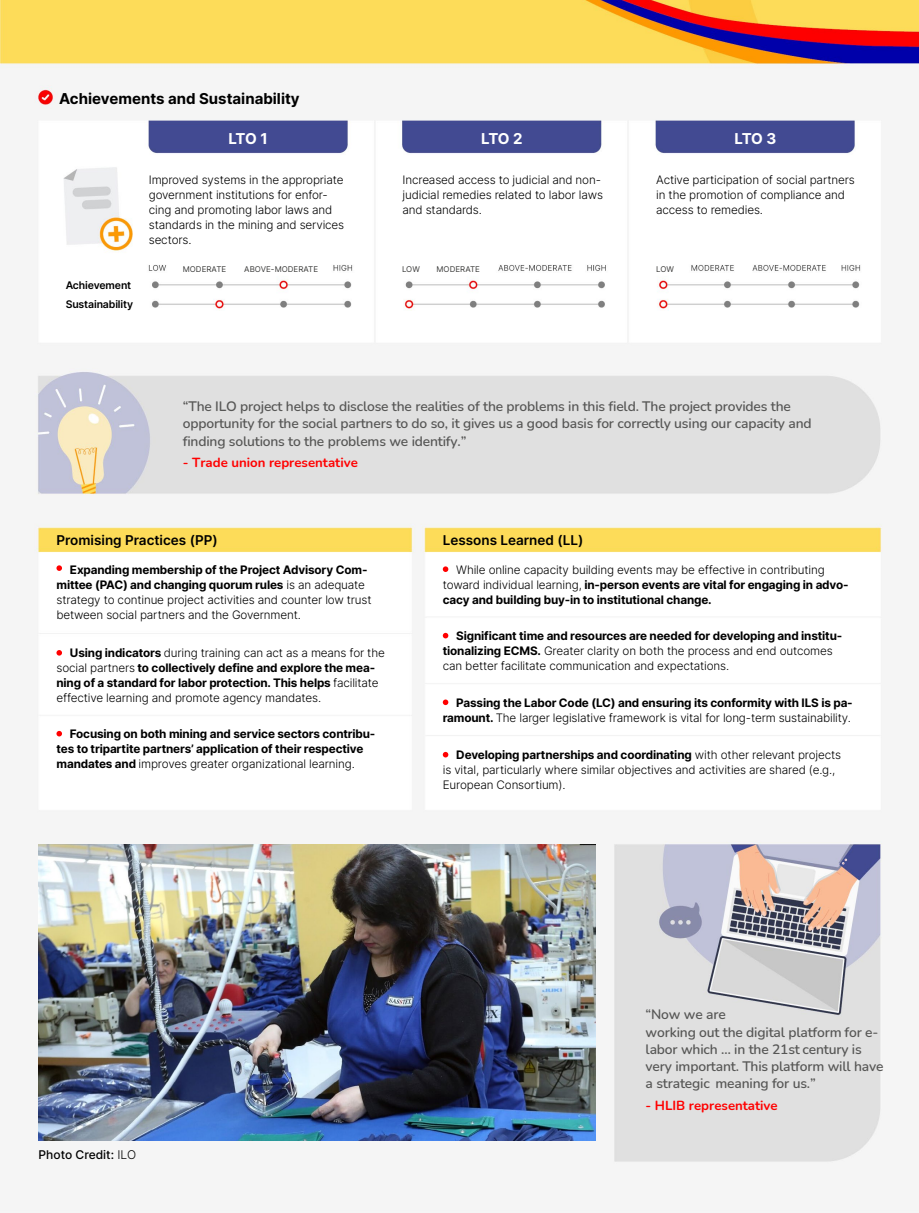
<style>
.page{position:relative;width:919px;height:1213px;background:#fff}
.page>*{position:absolute;margin:0;border:0;box-sizing:border-box;transform-origin:0 0}
.t1{font:700 15px "Inter";color:#000}
.t2{font:700 15px "Inter";letter-spacing:-.06em;color:#fff}
.t3{font:600 13.8px/17.2px "Nunito";letter-spacing:-.01em;color:#575756}
.t4{font:600 13.5px "Inter";color:#000}
.t5{font:700 13.2px "Nunito";color:#f00}
.t6{font:500 12px "Inter";color:#000}
.t7{font:300 11.7px/15px "Inter";letter-spacing:-.01em;color:#000}
.t8{font:700 11.7px/15px "Inter";letter-spacing:-.01em;color:#000;text-align:right}
.t9{font:600 10.5px/19.5px "Inter";letter-spacing:-.01em;color:#000}
.t10{font:7.95px "Inter";letter-spacing:.005em;color:#3c3c3b}
.s1{font-weight:700}
.s2{font-weight:300}
</style>
<div class="page">
<img style="left:0;top:0;width:918px;height:1211px">
<svg style="left:56px;top:565px;width:6px;height:6px"></svg>
<svg style="left:443px;top:566px;width:5px;height:6px"></svg>
<svg style="left:443px;top:633px;width:5px;height:5px"></svg>
<svg style="left:56px;top:650px;width:6px;height:5px"></svg>
<svg style="left:443px;top:699px;width:5px;height:6px"></svg>
<svg style="left:56px;top:730px;width:6px;height:6px"></svg>
<svg style="left:443px;top:751px;width:5px;height:6px"></svg>
<img style="left:38px;top:844px;width:557px;height:295px">
<p class="t1" style="left:59px;top:88px;width:242px">Achievements and Sustainability</p>
<p class="t2" style="left:228px;top:127px;width:41px">LTO 1</p>
<p class="t2" style="left:481px;top:127px;width:43px">LTO 2</p>
<p class="t2" style="left:734px;top:127px;width:43px">LTO 3</p>
<p class="t7" style="left:149px;top:172px;width:197px">Improved systems in the appropriate government institutions for enfor&shy;cing and promoting labor laws and standards in the mining and services sectors.</p>
<p class="t7" style="left:402px;top:172px;width:202px">Increased access to judicial and non&shy;judicial remedies related to labor laws and standards.</p>
<p class="t7" style="left:656px;top:172px;width:200px">Active participation of social partners in the promotion of compliance and access to remedies.</p>
<p class="t10" style="left:183px;top:263px;width:45px">MODERATE</p>
<p class="t10" style="left:244px;top:263px;width:75px">ABOVE-MODERATE</p>
<p class="t10" style="left:402px;top:263px;width:19px">LOW</p>
<p class="t10" style="left:436px;top:263px;width:45px">MODERATE</p>
<p class="t10" style="left:656px;top:263px;width:19px">LOW</p>
<p class="t9" style="left:66px;top:275px;width:69px">Achievement<br>Sustainability</p>
<p class="t3" style="left:183px;top:397px;width:630px">“The ILO project helps to disclose the realities of the problems in this field. The project provides the opportunity for the social partners to do so, it gives us a good basis for correctly using our capacity and finding solutions to the problems we identify.”</p>
<p class="t5" style="left:183px;top:453px;width:176px">- Trade union representative</p>
<p class="t4" style="left:56px;top:530px;width:163px">Promising Practices (PP)</p>
<p class="t4" style="left:443px;top:530px;width:142px">Lessons Learned (LL)</p>
<p class="t7" style="left:56px;top:561px;width:316px;text-indent:14px"><span class="s1">Expanding membership of the Project Advisory Com&shy;mittee (PAC) and changing quorum rules</span> is an adequate strategy to continue project activities and counter low trust between social partners and the Government.</p>
<p class="t7" style="left:443px;top:561px;width:407px;text-indent:14px">While online capacity building events may be effective in contributing toward individual learning, <span class="s1">in-person events are vital for engaging in advo&shy;cacy and building buy-in to institutional change.</span></p>
<p class="t7" style="left:443px;top:628px;width:401px;text-indent:14px"><span class="s1">Significant time and resources are needed for developing and institu&shy;tionalizing ECMS.</span> Greater clarity on both the process and end outcomes can better facilitate communication and expectations.</p>
<p class="t7" style="left:56px;top:644px;width:330px;text-indent:14px"><span class="s1">Using indicators</span> during training can act as a means for the social partners <span class="s1">to collectively define and explore the mea&shy;ning of a standard for labor protection. This helps</span> facilitate effective learning and promote agency mandates.</p>
<p class="t8" style="left:443px;top:694px;width:411px">Passing the Labor Code (LC) and ensuring its conformity with ILS is pa&shy;ramount. <span class="s2">The larger legislative framework is vital for long-term sustainability.</span></p>
<p class="t8" style="left:56px;top:726px;width:320px;text-align:left;text-indent:14px">Focusing on both mining and service sectors contribu&shy;tes to tripartite partners’ application of their respective mandates and <span class="s2">improves greater organizational learning.</span></p>
<p class="t7" style="left:443px;top:746px;width:400px;text-indent:14px"><span class="s1">Developing partnerships and coordinating</span> with other relevant projects is vital, particularly where similar objectives and activities are shared (e.g.,<br>European Consortium).</p>
<p class="t6" style="left:39px;top:1145px;width:99px">Photo Credit: <span class="s2">ILO</span></p>
<p class="t3" style="left:645px;top:1005px;width:239px">“Now we are<br>working out the digital platform for e&shy;labor which … in the 21st century is very important. This platform will have a strategic meaning for us.”</p>
<p class="t5" style="left:645px;top:1096px;width:134px">- HLIB representative</p>
</div>
